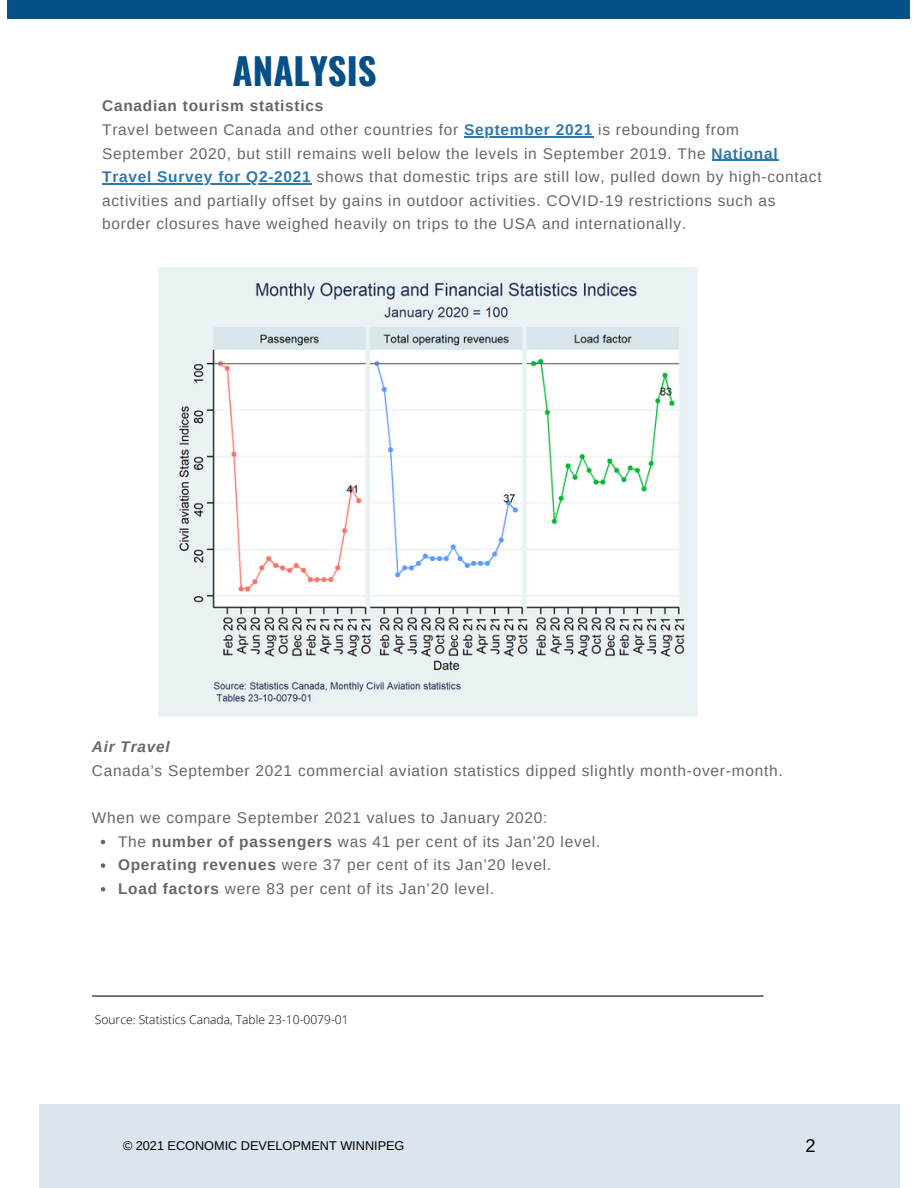
<style>
.page{position:relative;width:918px;height:1188px;background:#fff}
.page>*{position:absolute;margin:0;border:0;box-sizing:border-box;transform-origin:0 0}
.t1{font:700 36.75px "Oswald";color:#055087}
.t2{font:18.3px "Arimo";color:#000}
.t3{font:15.45px/23.7px "Arimo";letter-spacing:.05em;color:#666}
.t4{font:700 15.45px "Arimo";letter-spacing:.05em;color:#666}
.t5{font:italic 700 15.45px "Arimo";letter-spacing:.05em;color:#666}
.t6{font:12.75px "Arimo";color:#000}
.t7{font:300 12px "Open Sans";color:#000}
.s1{font-weight:700;color:#2e77af}
.s2{font-weight:700}
</style>
<div class="page">
<div style="left:8px;top:0;width:902px;height:19px;background:#055087"></div>
<div style="left:39px;top:1104px;width:861px;height:84px;background:#dae5ed"></div>
<img style="left:159px;top:268px;width:538px;height:449px">
<svg style="left:101px;top:840px;width:4px;height:4px"></svg>
<svg style="left:101px;top:863px;width:4px;height:5px"></svg>
<svg style="left:101px;top:887px;width:4px;height:5px"></svg>
<hr style="left:464px;top:136px;width:129px;height:1px;background:#2e77af">
<hr style="left:712px;top:160px;width:67px;height:1px;background:#2e77af">
<hr style="left:102px;top:183px;width:210px;height:1px;background:#2e77af">
<hr style="left:92px;top:996px;width:671px;height:1px;background:#000">
<p class="t1" style="left:233px;top:42px;width:146px">ANALYSIS</p>
<p class="t4" style="left:102px;top:97px;width:223px">Canadian tourism statistics</p>
<p class="t3" style="left:102px;top:118px;width:721px">Travel between Canada and other countries for <span class="s1">September 2021</span> is rebounding from September 2020, but still remains well below the levels in September 2019. The <span class="s1">National Travel Survey for Q2-2021</span> shows that domestic trips are still low, pulled down by high-contact activities and partially offset by gains in outdoor activities. COVID-19 restrictions such as border closures have weighed heavily on trips to the USA and internationally.</p>
<p class="t5" style="left:92px;top:738px;width:80px">Air Travel</p>
<p class="t3" style="left:92px;top:758px;width:692px">Canada’s September 2021 commercial aviation statistics dipped slightly month-over-month.</p>
<p class="t3" style="left:92px;top:806px;width:457px">When we compare September 2021 values to January 2020:</p>
<p class="t3" style="left:118px;top:829px;width:484px">The <span class="s2">number of passengers</span> was 41 per cent of its Jan’20 level.</p>
<p class="t3" style="left:118px;top:853px;width:435px"><span class="s2">Operating revenues</span> were 37 per cent of its Jan’20 level.</p>
<p class="t3" style="left:118px;top:877px;width:378px"><span class="s2">Load factors</span> were 83 per cent of its Jan’20 level.</p>
<p class="t7" style="left:95px;top:1011px;width:255px">Source: Statistics Canada, Table 23-10-0079-01</p>
<p class="t6" style="left:123px;top:1138px;width:283px">© 2021 ECONOMIC DEVELOPMENT WINNIPEG</p>
<p class="t2" style="left:805px;top:1136px;width:12px">2</p>
</div>
